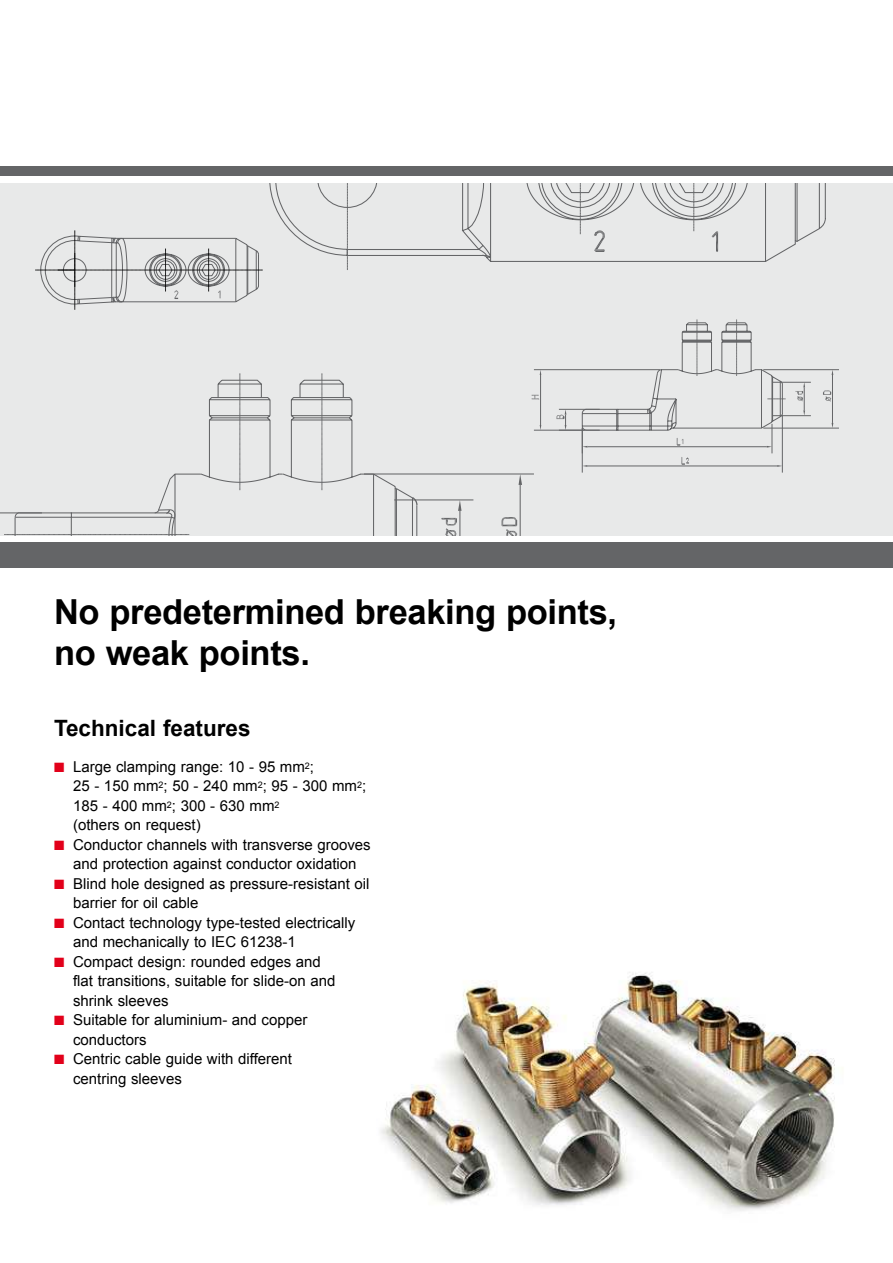
<style>
.page{position:relative;width:893px;height:1263px;background:#fff}
.page>*{position:absolute;margin:0;border:0;box-sizing:border-box;transform-origin:0 0}
.t1{font:700 34.5px/40.5px "Arial";letter-spacing:-.01em;color:#000}
.t2{font:700 22.5px "Arial";color:#000}
.t3{font:15px/19.5px "Arial";color:#000}
.s1{color:#e2001a}
</style>
<div class="page">
<div style="left:0;top:182px;width:893px;height:354px;background:#e8e9e9"></div>
<div style="left:0;top:542px;width:893px;height:25px;background:#646567"></div>
<div style="left:0;top:166px;width:893px;height:10px;background:#646567"></div>
<img style="left:381px;top:972px;width:454px;height:239px">
<hr style="left:773px;top:382px;width:38px;height:1px;background:#646567">
<hr style="left:773px;top:415px;width:38px;height:1px;background:#646567">
<svg style="left:795px;top:382px;width:10px;height:34px"></svg>
<hr style="left:763px;top:369px;width:76px;height:1px;background:#646567">
<hr style="left:763px;top:428px;width:76px;height:1px;background:#646567">
<hr style="left:832px;top:375px;width:1px;height:48px;background:#646567">
<svg style="left:823px;top:390px;width:8px;height:12px"></svg>
<hr style="left:582px;top:428px;width:1px;height:45px;background:#646567">
<hr style="left:782px;top:415px;width:1px;height:58px;background:#646567">
<svg style="left:532px;top:319px;width:254px;height:148px"></svg>
<svg style="left:189px;top:379px;width:174px;height:156px"></svg>
<hr style="left:26px;top:625px;width:358px;height:1px;background:#646567">
<hr style="left:394px;top:568px;width:79px;height:1px;background:#646567">
<svg style="left:363px;top:473px;width:171px;height:63px"></svg>
<svg style="left:0;top:473px;width:189px;height:63px"></svg>
<svg style="left:239px;top:373px;width:1px;height:117px"></svg>
<svg style="left:321px;top:373px;width:1px;height:117px"></svg>
<svg style="left:35px;top:182px;width:807px;height:128px"></svg>
<h1 class="t1" style="left:54px;top:595px;width:565px">No predetermined breaking points, no weak points.</h1>
<h2 class="t2" style="left:54px;top:720px;width:198px">Technical features</h2>
<p class="t3" style="left:73px;top:758px;width:295px;text-indent:-19px"><span class="s1">■</span> Large clamping range: 10 - 95 mm<sup>2</sup>;<br>25 - 150 mm<sup>2</sup>; 50 - 240 mm<sup>2</sup>; 95 - 300 mm<sup>2</sup>;<br>185 - 400 mm<sup>2</sup>; 300 - 630 mm<sup>2<br></sup>(others on request)</p>
<p class="t3" style="left:54px;top:836px;width:318px;text-align:center"><span class="s1">■</span> Conductor channels with transverse grooves and protection against conductor oxidation</p>
<p class="t3" style="left:73px;top:875px;width:298px;text-indent:-19px"><span class="s1">■</span> Blind hole designed as pressure-resistant oil barrier for oil cable</p>
<p class="t3" style="left:73px;top:914px;width:284px;text-indent:-19px"><span class="s1">■</span> Contact technology type-tested electrically and mechanically to IEC 61238-1</p>
<p class="t3" style="left:73px;top:953px;width:264px;text-indent:-19px"><span class="s1">■</span> Compact design: rounded edges and flat transitions, suitable for slide-on and shrink sleeves</p>
<p class="t3" style="left:73px;top:1011px;width:236px;text-indent:-19px"><span class="s1">■</span> Suitable for aluminium- and copper conductors</p>
<p class="t3" style="left:73px;top:1050px;width:220px;text-indent:-19px"><span class="s1">■</span> Centric cable guide with different centring sleeves</p>
</div>
